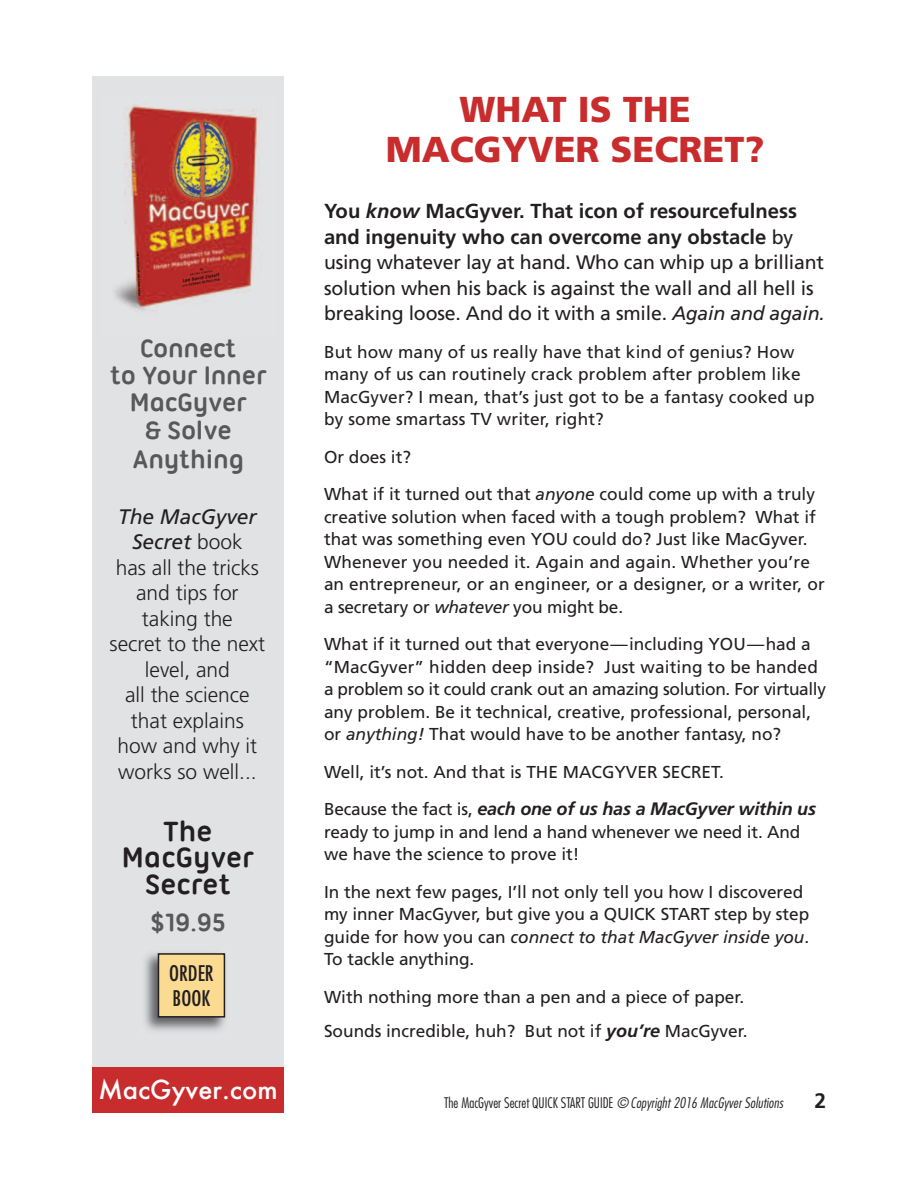
<style>
.page{position:relative;width:918px;height:1188px;background:#fff}
.page>*{position:absolute;margin:0;border:0;box-sizing:border-box;transform-origin:0 0}
.t1{font:900 36px/40.5px "Frutiger";color:#c92c2d;text-align:center}
.t2{font:700 30px/26.2px "Ubuntu Titling";color:#231f20;text-align:center}
.t3{font:700 27px/27.8px "Ubuntu Titling";letter-spacing:-.01em;color:#57585a;text-align:center}
.t4{font:500 25.5px "Futura";color:#fff}
.t5{font:300 21px/25.5px "Frutiger";color:#231f20;text-align:center}
.t6{font:condensed 21px/25.5px "Futura";color:#231f20}
.t7{font:700 21px "Frutiger";color:#231f20}
.t8{font:700 20.25px/25.5px "Frutiger";color:#231f20}
.t9{font:19.5px/25.5px "Frutiger";letter-spacing:-.01em;color:#231f20}
.t10{font:italic 700 18px "Frutiger";letter-spacing:-.01em;color:#231f20}
.t11{font:17.25px/22.5px "Frutiger";color:#231f20}
.t12{font:300 condensed 14.25px "Futura";color:#231f20}
.s1{font-weight:400;font-style:italic}
.s2{font-style:italic}
.s3{font-weight:400;font-size:19.5px}
.s4{font-weight:400;font-style:normal;font-size:17.25px}
.s5{font-weight:700;font-style:italic;font-size:18px}
</style>
<div class="page">
<div style="left:92px;top:1066px;width:191px;height:47px;background:#c92c2d"></div>
<div style="left:92px;top:76px;width:192px;height:990px;background:#e1e2e4"></div>
<img style="left:145px;top:953px;width:81px;height:78px">
<div style="left:158px;top:954px;width:66px;height:63px;background:#fbda91"></div>
<div style="left:158px;top:953px;width:67px;height:65px;border:2px solid #231f20"></div>
<img style="left:115px;top:104px;width:144px;height:207px">
<h3 class="t3" style="left:110px;top:336px;width:158px">Connect<br>to Your Inner<br>MacGyver<br>&amp; Solve<br>Anything</h3>
<p class="t5" style="left:110px;top:505px;width:157px"><span class="s1">The MacGyver<br>Secret</span> book<br>has all the tricks and tips for taking the<br>secret to the next level, and<br>all the science that explains how and why it works so well...</p>
<h2 class="t2" style="left:122px;top:820px;width:134px">The<br>MacGyver<br>Secret</h2>
<h3 class="t3" style="left:150px;top:910px;width:77px">$19.95</h3>
<p class="t6" style="left:169px;top:962px;width:46px">ORDER<br>BOOK</p>
<h3 class="t4" style="left:98px;top:1072px;width:181px">MacGyver.com</h3>
<h1 class="t1" style="left:386px;top:92px;width:380px">WHAT IS THE<br>MACGYVER SECRET?</h1>
<p class="t8" style="left:324px;top:200px;width:475px">You <span class="s2">know</span> MacGyver. That icon of resourcefulness and ingenuity who can overcome any obstacle <span class="s3">by</span></p>
<p class="t9" style="left:324px;top:251px;width:502px">using whatever lay at hand. Who can whip up a brilliant solution when his back is against the wall and all hell is breaking loose. And do it with a smile. <span class="s2">Again and again.</span></p>
<p class="t11" style="left:324px;top:342px;width:492px">But how many of us really have that kind of genius? How many of us can routinely crack problem after problem like MacGyver? I mean, that’s just got to be a fantasy cooked up by some smartass TV writer, right?</p>
<p class="t11" style="left:324px;top:439px;width:492px;line-height:37.5px">Or does it?<br>What if it turned out that <span class="s2">anyone</span> could come up with a truly</p>
<p class="t11" style="left:324px;top:507px;width:502px">creative solution when faced with a tough problem? What if that was something even YOU could do? Just like MacGyver.<br>Whenever you needed it. Again and again. Whether you’re an entrepreneur, or an engineer, or a designer, or a writer, or a secretary or <span class="s2">whatever</span> you might be.</p>
<p class="t11" style="left:324px;top:634px;width:504px">What if it turned out that everyone—including YOU—had a “MacGyver” hidden deep inside? Just waiting to be handed a problem so it could crank out an amazing solution. For virtually any problem. Be it technical, creative, professional, personal, or <span class="s2">anything!</span> That would have to be another fantasy, no?</p>
<p class="t11" style="left:324px;top:762px;width:401px">Well, it’s not. And that is THE MACGYVER SECRET.</p>
<p class="t10" style="left:324px;top:802px;width:494px"><span class="s4">Because the fact is,</span> each one of us has a MacGyver within us</p>
<p class="t11" style="left:324px;top:822px;width:478px">ready to jump in and lend a hand whenever we need it. And we have the science to prove it!</p>
<p class="t11" style="left:324px;top:882px;width:487px">In the next few pages, I’ll not only tell you how I discovered my inner MacGyver, but give you a QUICK START step by step guide for how you can <span class="s2">connect to that MacGyver inside you</span>.<br>To tackle anything.</p>
<p class="t11" style="left:324px;top:981px;width:425px;line-height:34.5px">With nothing more than a pen and a piece of paper.<br>Sounds incredible, huh? But not if <span class="s5">you’re</span> MacGyver.</p>
<p class="t12" style="left:444px;top:1096px;width:340px">The MacGyver Secret QUICK START GUIDE <span class="s1">©</span> <span class="s2">Copyright 2016 MacGyver Solutions</span></p>
<p class="t7" style="left:815px;top:1092px;width:13px">2</p>
</div>
